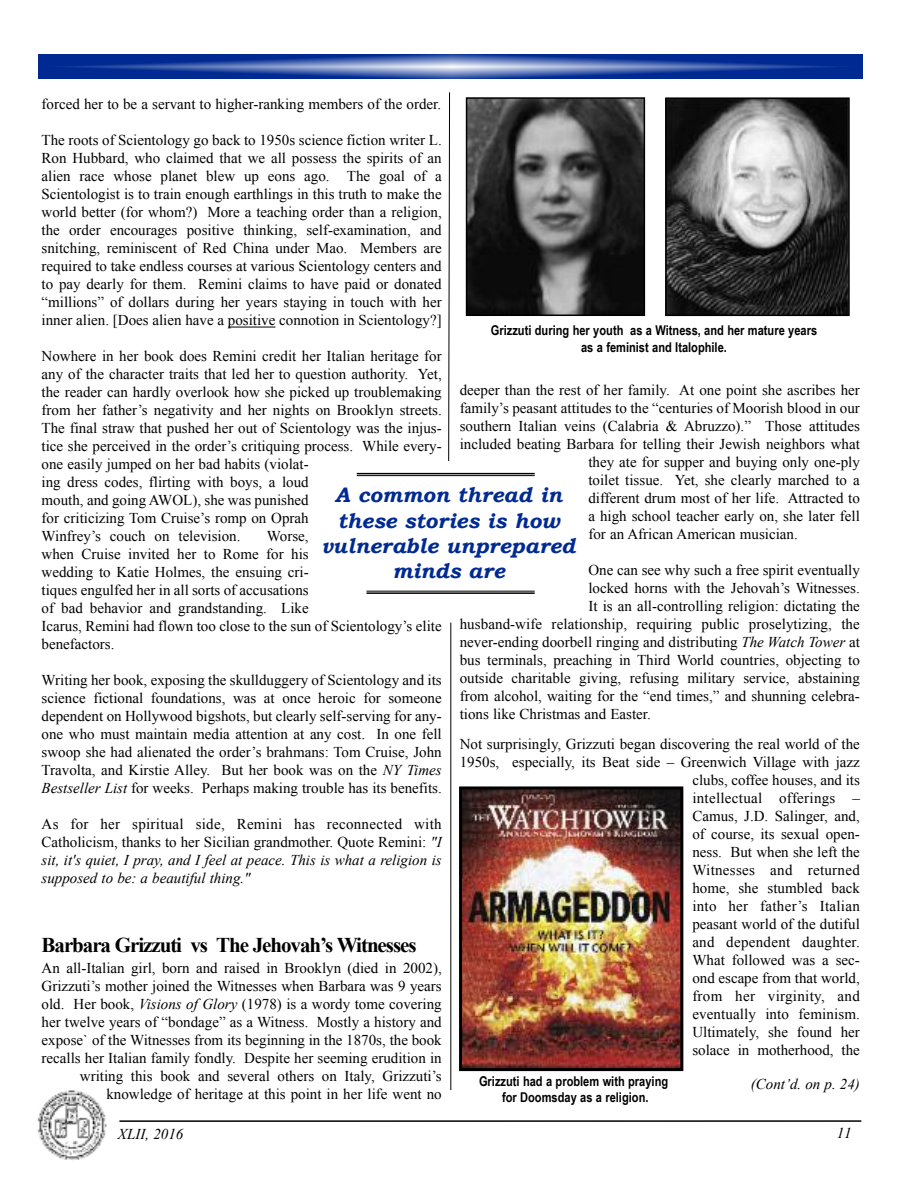
<style>
.page{position:relative;width:918px;height:1188px;background:#fff}
.page>*{position:absolute;margin:0;border:0;box-sizing:border-box;transform-origin:0 0}
.t1{font:italic 700 21px/25.2px "Bookman Old Style";color:#002a92;text-align:center}
.t2{font:700 21px "Times New Roman";letter-spacing:-.05em;color:#000}
.t3{font:15px/18px "Times New Roman";color:#000;text-align:justify}
.t4{font:italic 15px "Times New Roman";color:#000}
.t5{font:700 13.5px/16.2px "Arial Narrow";color:#000;text-align:center}
.s1{font-style:italic}
</style>
<div class="page">
<hr style="left:228px;top:327px;width:47px;height:1px;background:#000">
<hr style="left:119px;top:1120px;width:742px;height:2px;background:#000">
<svg style="left:448px;top:92px;width:2px;height:369px"></svg>
<svg style="left:39px;top:54px;width:824px;height:24px;background:#3052a6"></svg>
<hr style="left:357px;top:473px;width:178px;height:1px;background:#000">
<hr style="left:357px;top:475px;width:178px;height:1px;background:#000">
<img style="left:36px;top:1090px;width:71px;height:70px;border-radius:50%">
<hr style="left:366px;top:591px;width:169px;height:1px;background:#000">
<hr style="left:366px;top:592px;width:169px;height:2px;background:#000">
<hr style="left:451px;top:623px;width:1px;height:467px;background:#000">
<img style="left:469px;top:100px;width:173px;height:213px">
<div style="left:466px;top:97px;width:179px;height:219px;border:2px solid #000"></div>
<img style="left:668px;top:100px;width:179px;height:213px">
<div style="left:665px;top:97px;width:185px;height:219px;border:2px solid #000"></div>
<img style="left:463px;top:790px;width:216px;height:277px">
<div style="left:459px;top:786px;width:224px;height:285px;border:3px solid #000"></div>
<p class="t3" style="left:42px;top:95px;width:401px">forced her to be a servant to higher-ranking members of the order.</p>
<p class="t3" style="left:42px;top:131px;width:402px">The roots of Scientology go back to 1950s science fiction writer L.<br>Ron Hubbard, who claimed that we all possess the spirits of an alien race whose planet blew up eons ago. The goal of a Scientologist is to train enough earthlings in this truth to make the world better (for whom?) More a teaching order than a religion, the order encourages positive thinking, self-examination, and snitching, reminiscent of Red China under Mao. Members are required to take endless courses at various Scientology centers and to pay dearly for them. Remini claims to have paid or donated “millions” of dollars during her years staying in touch with her inner alien. [Does alien have a positive connotion in Scientology?]</p>
<p class="t3" style="left:42px;top:347px;width:402px;text-align:left">Nowhere in her book does Remini credit her Italian heritage for any of the character traits that led her to question authority. Yet, the reader can hardly overlook how she picked up troublemaking from her father’s negativity and her nights on Brooklyn streets.<br>The final straw that pushed her out of Scientology was the injus&shy;tice she perceived in the order’s critiquing process. While every&shy;one easily jumped on her bad habits (violat-<br>ing dress codes, flirting with boys, a loud<br>mouth, and going AWOL), she was punished<br>for criticizing Tom Cruise’s romp on Oprah<br>Winfrey’s couch on television.</p>
<p class="t5" style="left:491px;top:322px;width:328px">Grizzuti during her youth as a Witness, and her mature years as a feminist and Italophile.</p>
<p class="t3" style="left:460px;top:381px;width:402px">deeper than the rest of her family. At one point she ascribes her</p>
<p class="t3" style="left:460px;top:399px;width:402px">family’s peasant attitudes to the “centuries of Moorish blood in our</p>
<p class="t3" style="left:460px;top:417px;width:402px">southern Italian veins (Calabria &amp; Abruzzo).” Those attitudes</p>
<p class="t3" style="left:460px;top:435px;width:402px">included beating Barbara for telling their Jewish neighbors what</p>
<p class="t3" style="left:588px;top:453px;width:273px">they ate for supper and buying only one-ply</p>
<p class="t3" style="left:588px;top:471px;width:273px">toilet tissue. Yet, she clearly marched to a</p>
<p class="t3" style="left:588px;top:489px;width:273px">different drum most of her life. Attracted to</p>
<p class="t3" style="left:588px;top:507px;width:273px">a high school teacher early on, she later fell</p>
<p class="t3" style="left:588px;top:525px;width:211px">for an African American musician.</p>
<p class="t3" style="left:588px;top:561px;width:273px">One can see why such a free spirit eventually</p>
<p class="t3" style="left:588px;top:579px;width:273px">locked horns with the Jehovah’s Witnesses.</p>
<p class="t3" style="left:588px;top:597px;width:273px">It is an all-controlling religion: dictating the</p>
<p class="t3" style="left:460px;top:615px;width:402px">husband-wife relationship, requiring public proselytizing, the</p>
<p class="t3" style="left:460px;top:633px;width:402px">never-ending doorbell ringing and distributing <span class="s1">The Watch Tower</span> at</p>
<p class="t3" style="left:460px;top:651px;width:402px">bus terminals, preaching in Third World countries, objecting to</p>
<p class="t3" style="left:460px;top:669px;width:402px">outside charitable giving, refusing military service, abstaining</p>
<p class="t3" style="left:460px;top:687px;width:402px">from alcohol, waiting for the “end times,” and shunning celebra-</p>
<p class="t3" style="left:460px;top:705px;width:193px">tions like Christmas and Easter.</p>
<p class="t3" style="left:460px;top:735px;width:402px;text-align:right">Not surprisingly, Grizzuti began discovering the real world of the<br>1950s, especially, its Beat side – Greenwich Village with jazz clubs, coffee houses, and its<br>intellectual offerings –<br>Camus, J.D. Salinger, and,<br>of course, its sexual open-<br>ness. But when she left the<br>Witnesses and returned<br>home, she stumbled back<br>into her father’s Italian<br>peasant world of the dutiful<br>and dependent daughter.<br>What followed was a sec-<br>ond escape from that world,<br>from her virginity, and<br>eventually into feminism.<br>Ultimately, she found her<br>solace in motherhood, the</p>
<h1 class="t1" style="left:322px;top:482px;width:256px">A common thread in these stories is how vulnerable unprepared minds are</h1>
<p class="t3" style="left:42px;top:527px;width:402px;text-align:left;text-indent:225px">Worse,<br>when Cruise invited her to Rome for his<br>wedding to Katie Holmes, the ensuing cri-<br>tiques engulfed her in all sorts of accusations<br>of bad behavior and grandstanding. Like<br>Icarus, Remini had flown too close to the sun of Scientology’s elite benefactors.</p>
<p class="t3" style="left:42px;top:671px;width:402px">Writing her book, exposing the skullduggery of Scientology and its science fictional foundations, was at once heroic for someone dependent on Hollywood bigshots, but clearly self-serving for any&shy;one who must maintain media attention at any cost. In one fell swoop she had alienated the order’s brahmans: Tom Cruise, John Travolta, and Kirstie Alley. But her book was on the <span class="s1">NY Times Bestseller List</span> for weeks. Perhaps making trouble has its benefits.</p>
<p class="t3" style="left:42px;top:815px;width:402px">As for her spiritual side, Remini has reconnected with Catholicism, thanks to her Sicilian grandmother. Quote Remini: <span class="s1">"I sit, it's quiet, I pray, and I feel at peace. This is what a religion is supposed to be: a beautiful thing."</span></p>
<h1 class="t2" style="left:42px;top:933px;width:376px">barbara grizzuti vs The Jehovah’s Witnesses</h1>
<p class="t3" style="left:42px;top:959px;width:402px;text-align:right">An all-Italian girl, born and raised in Brooklyn (died in 2002), Grizzuti’s mother joined the Witnesses when Barbara was 9 years old. Her book, <span class="s1">Visions of Glory</span> (1978) is a wordy tome covering her twelve years of “bondage” as a Witness. Mostly a history and expose` of the Witnesses from its beginning in the 1870s, the book recalls her Italian family fondly. Despite her seeming erudition in writing this book and several others on Italy, Grizzuti’s knowledge of heritage at this point in her life went no</p>
<p class="t5" style="left:479px;top:1073px;width:191px">Grizzuti had a problem with praying for Doomsday as a religion.</p>
<p class="t4" style="left:751px;top:1076px;width:111px">(Cont’d. on p. 24)</p>
<p class="t4" style="left:118px;top:1126px;width:67px">XLII, 2016</p>
<p class="t4" style="left:837px;top:1125px;width:16px">11</p>
</div>
